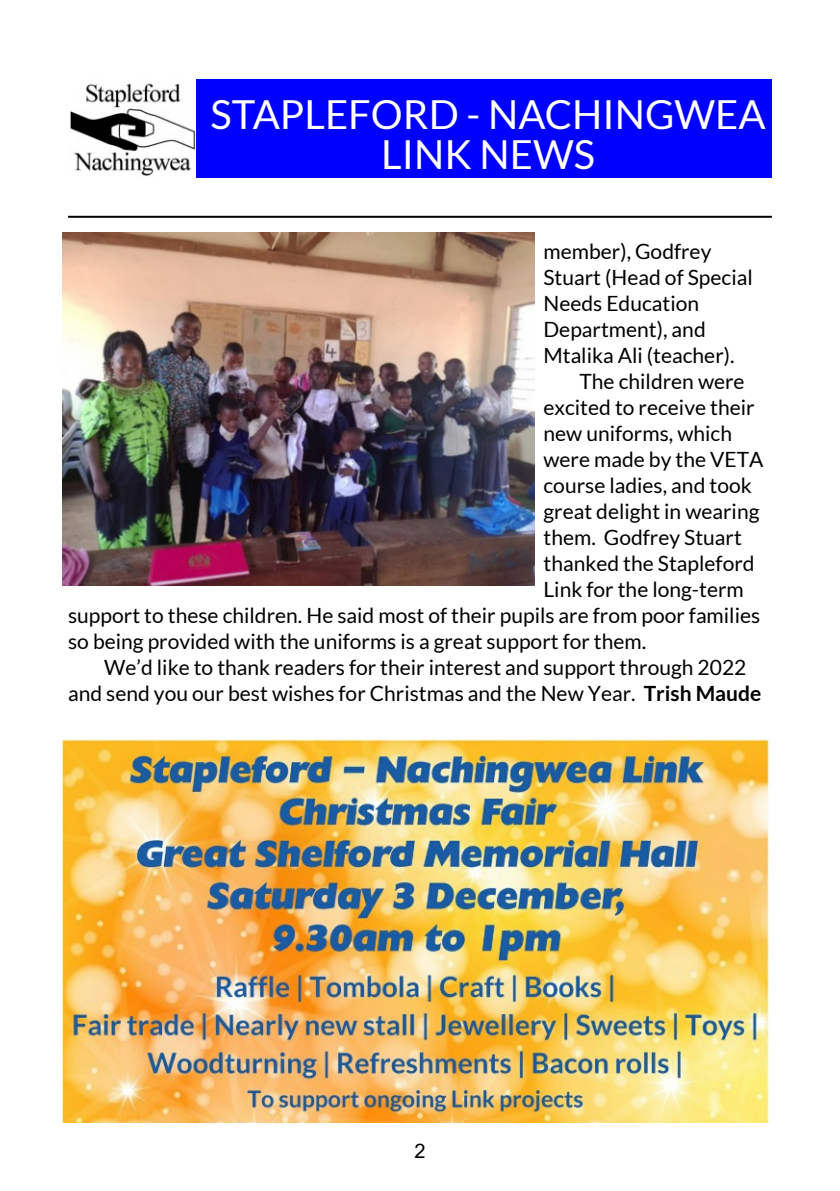
<style>
.page{position:relative;width:840px;height:1191px;background:#fff}
.page>*{position:absolute;margin:0;border:0;box-sizing:border-box;transform-origin:0 0}
.t1{font:40px/40px "Lato";color:#fefefe;text-align:center}
.t2{font:21px "Lato";color:#000}
.t3{font:20px "Arial";color:#000}
.s1{font-weight:700}
</style>
<div class="page">
<div style="left:195px;top:79px;width:576px;height:99px;background:#00f"></div>
<img style="left:70px;top:83px;width:125px;height:93px">
<hr style="left:68px;top:216px;width:703px;height:2px;background:#000">
<img style="left:63px;top:232px;width:471px;height:353px">
<img style="left:63px;top:739px;width:707px;height:384px">
<h1 class="t1" style="left:210px;top:96px;width:556px">STAPLEFORD - NACHINGWEA<br>LINK NEWS</h1>
<p class="t2" style="left:543px;top:242px;width:169px">member), Godfrey</p>
<p class="t2" style="left:543px;top:268px;width:211px">Stuart (Head of Special</p>
<p class="t2" style="left:543px;top:294px;width:157px">Needs Education</p>
<p class="t2" style="left:543px;top:320px;width:164px">Department), and</p>
<p class="t2" style="left:543px;top:346px;width:192px">Mtalika Ali (teacher).</p>
<p class="t2" style="left:579px;top:372px;width:166px">The children were</p>
<p class="t2" style="left:543px;top:398px;width:212px">excited to receive their</p>
<p class="t2" style="left:543px;top:424px;width:190px">new uniforms, which</p>
<p class="t2" style="left:543px;top:450px;width:221px">were made by the VETA</p>
<p class="t2" style="left:543px;top:476px;width:210px">course ladies, and took</p>
<p class="t2" style="left:543px;top:502px;width:217px">great delight in wearing</p>
<p class="t2" style="left:543px;top:528px;width:200px">them. Godfrey Stuart</p>
<p class="t2" style="left:543px;top:554px;width:212px">thanked the Stapleford</p>
<p class="t2" style="left:543px;top:580px;width:202px">Link for the long-term</p>
<p class="t2" style="left:68px;top:606px;width:693px">support to these children. He said most of their pupils are from poor families</p>
<p class="t2" style="left:68px;top:632px;width:579px">so being provided with the uniforms is a great support for them.</p>
<p class="t2" style="left:104px;top:658px;width:643px">We’d like to thank readers for their interest and support through 2022</p>
<p class="t2" style="left:68px;top:684px;width:694px">and send you our best wishes for Christmas and the New Year. <span class="s1">Trish Maude</span></p>
<p class="t3" style="left:414px;top:1143px;width:13px">2</p>
</div>
